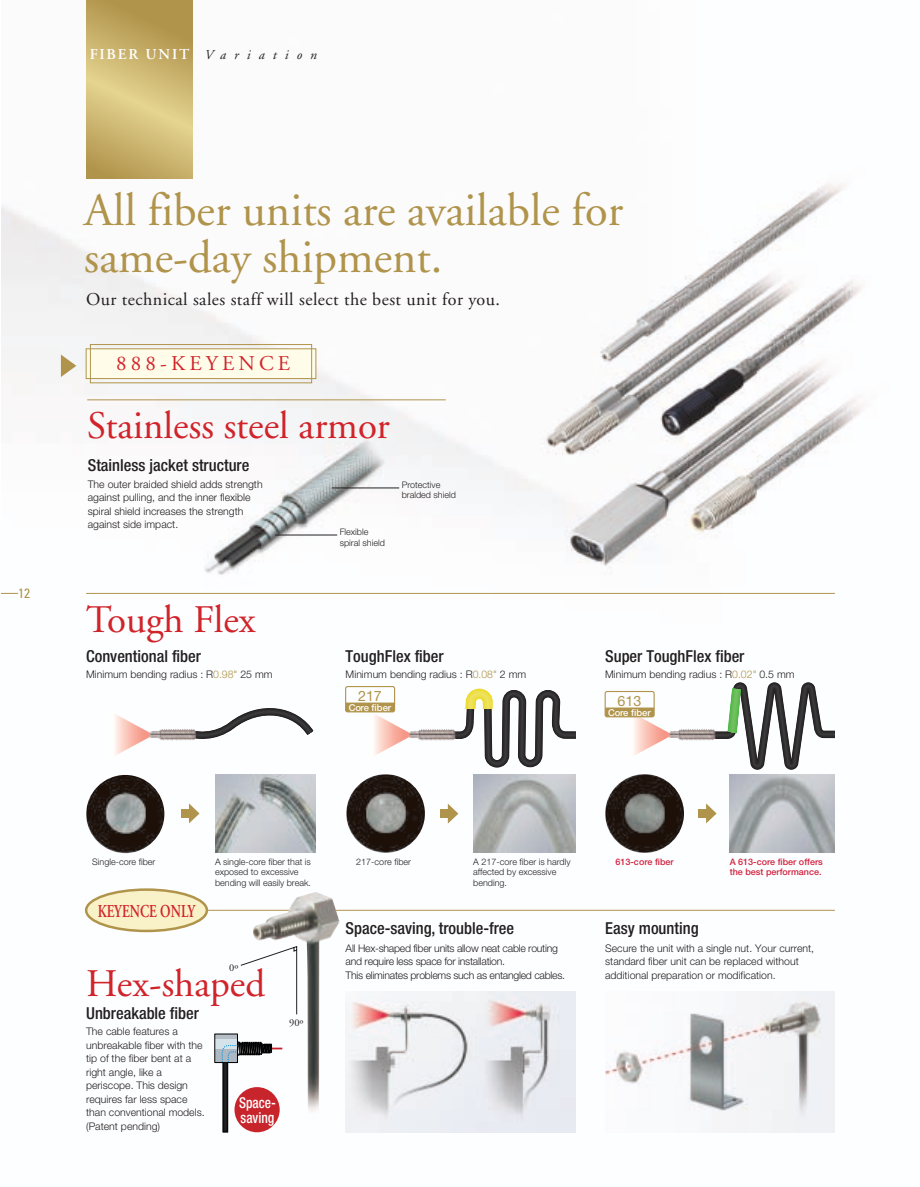
<style>
.page{position:relative;width:920px;height:1187px;background:#fff}
.page>*{position:absolute;margin:0;border:0;box-sizing:border-box;transform-origin:0 0}
.t1{font:46.5px/46.5px "Adobe Garamond";color:#b0944b}
.t2{font:39px "Adobe Garamond";color:#d1232a}
.t3{font:21px "Adobe Garamond";letter-spacing:.2em;color:#d1232a}
.t4{font:600 18.15px "Adobe Garamond";color:#d1232a;scale:.73 1}
.t5{font:18px "Adobe Garamond";letter-spacing:.025em;color:#231f20}
.t6{font:500 condensed 16.5px "Helvetica Neue";color:#231f20}
.t7{font:600 15px "Adobe Garamond";letter-spacing:.12em;color:#fff}
.t8{font:500 condensed 15px/15px "Helvetica Neue";color:#fff;scale:.9 1}
.t9{font:14.25px "Helvetica Neue";color:#b0944b}
.t10{font:condensed 13.5px "Univers";color:#b0944b}
.t11{font:300 10.5px/13.5px "Helvetica Neue";color:#231f20}
.t12{font:300 10.5px/13.5px "Helvetica Neue";letter-spacing:-.025em;color:#231f20}
.t13{font:10.5px "Adobe Garamond";color:#231f20}
.t14{font:500 9.45px "Helvetica Neue";color:#fff}
.t15{font:300 9px/10.5px "Helvetica Neue";color:#231f20}
.t16{font:500 9px/10.5px "Helvetica Neue";color:#d1213e}
.s1{font-weight:400;font-style:italic;font-size:13.5px;color:#231f20}
.s2{color:#b0944b}
</style>
<div class="page">
<img style="left:1px;top:0;width:862px;height:1133px">
<img style="left:345px;top:992px;width:230px;height:140px">
<img style="left:605px;top:992px;width:229px;height:140px">
<hr style="left:332px;top:487px;width:67px;height:1px;background:#231f20">
<hr style="left:275px;top:535px;width:62px;height:1px;background:#231f20">
<svg style="left:107px;top:709px;width:47px;height:51px"></svg>
<hr style="left:87px;top:399px;width:359px;height:1px;background:#b0944b">
<svg style="left:86px;top:0;width:106px;height:179px;background:#c9b16c"></svg>
<div style="left:234px;top:1087px;width:46px;height:45px;background:#c8242b;border-radius:50%"></div>
<div style="left:222px;top:1058px;width:6px;height:71px;background:#666768"></div>
<div style="left:223px;top:1058px;width:5px;height:71px;background:#080808"></div>
<hr style="left:223px;top:1058px;width:4px;height:71px;background:#0d0d0d">
<hr style="left:224px;top:1058px;width:3px;height:71px;background:#151515">
<hr style="left:224px;top:1058px;width:2px;height:71px;background:#1e1e1e">
<hr style="left:225px;top:1058px;width:1px;height:71px;background:#222">
<hr style="left:225px;top:1058px;width:1px;height:69px;background:#262626">
<div style="left:215px;top:1049px;width:22px;height:13px;background:#aeb8c3"></div>
<div style="left:215px;top:1038px;width:22px;height:11px;background:#d5e2ea"></div>
<svg style="left:215px;top:1034px;width:22px;height:4px"></svg>
<svg style="left:221px;top:1041px;width:32px;height:21px"></svg>
<svg style="left:1px;top:593px;width:17px;height:1px"></svg>
<svg style="left:61px;top:354px;width:15px;height:23px"></svg>
<div style="left:86px;top:348px;width:230px;height:31px;background:#fffde9;border:1px solid #b0944b"></div>
<div style="left:90px;top:344px;width:222px;height:39px;border:1px solid #b0944b"></div>
<img style="left:215px;top:774px;width:101px;height:79px">
<svg style="left:189px;top:803px;width:10px;height:20px"></svg>
<div style="left:181px;top:809px;width:11px;height:9px;background:#b0944b"></div>
<svg style="left:448px;top:803px;width:10px;height:20px"></svg>
<div style="left:440px;top:809px;width:11px;height:9px;background:#b0944b"></div>
<svg style="left:706px;top:803px;width:10px;height:20px"></svg>
<div style="left:698px;top:809px;width:11px;height:9px;background:#b0944b"></div>
<img style="left:346px;top:774px;width:79px;height:78px;border-radius:50%">
<img style="left:86px;top:775px;width:78px;height:78px;border-radius:50%">
<img style="left:605px;top:774px;width:79px;height:79px;border-radius:50%">
<img style="left:729px;top:774px;width:105px;height:79px">
<img style="left:473px;top:774px;width:102px;height:79px">
<div style="left:345px;top:686px;width:50px;height:26px;border:1px solid #b0944b;border-radius:2px"></div>
<img style="left:413px;top:728px;width:37px;height:14px">
<svg style="left:450px;top:687px;width:125px;height:87px"></svg>
<svg style="left:190px;top:693px;width:125px;height:51px"></svg>
<img style="left:150px;top:728px;width:46px;height:13px">
<svg style="left:345px;top:702px;width:68px;height:58px"></svg>
<img style="left:672px;top:728px;width:36px;height:13px">
<svg style="left:708px;top:680px;width:126px;height:91px"></svg>
<div style="left:604px;top:691px;width:50px;height:26px;border:1px solid #b0944b;border-radius:2px"></div>
<svg style="left:605px;top:707px;width:67px;height:53px"></svg>
<hr style="left:86px;top:910px;width:748px;height:1px;background:#b0944b">
<hr style="left:86px;top:593px;width:748px;height:1px;background:#b0944b">
<img style="left:253px;top:891px;width:86px;height:235px">
<svg style="left:240px;top:946px;width:57px;height:68px"></svg>
<div style="left:85px;top:888px;width:123px;height:44px;background:#f9f2c8;border:2px solid #b0944b;border-radius:50%"></div>
<p class="t10" style="left:18px;top:588px;width:13px">12</p>
<h3 class="t7" style="left:90px;top:48px;width:229px">FIBER UNIT <span class="s1">Variation</span></h3>
<h1 class="t1" style="left:84px;top:192px;width:540px">All fiber units are available for same-day shipment.</h1>
<h3 class="t5" style="left:86px;top:292px;width:415px">Our technical sales staff will select the best unit for you.</h3>
<h3 class="t3" style="left:116px;top:355px;width:176px">888-KEYENCE</h3>
<h2 class="t2" style="left:87px;top:410px;width:304px">Stainless steel armor</h2>
<h3 class="t6" style="left:88px;top:459px;width:163px">Stainless jacket structure</h3>
<p class="t11" style="left:88px;top:478px;width:176px">The outer braided shield adds strength against pulling, and the inner flexible spiral shield increases the strength against side impact.</p>
<p class="t15" style="left:340px;top:527px;width:47px">Flexible spiral shield</p>
<p class="t15" style="left:401px;top:480px;width:56px">Protective bralded shield</p>
<h2 class="t2" style="left:86px;top:603px;width:171px">Tough Flex</h2>
<h3 class="t6" style="left:86px;top:650px;width:116px">Conventional fiber</h3>
<p class="t11" style="left:86px;top:668px;width:188px">Minimum bending radius : R<span class="s2">0.98"</span> 25 mm</p>
<h3 class="t6" style="left:345px;top:650px;width:100px">ToughFlex fiber</h3>
<p class="t11" style="left:345px;top:668px;width:182px">Minimum bending radius : R<span class="s2">0.08"</span> 2 mm</p>
<h3 class="t9" style="left:358px;top:690px;width:25px">217</h3>
<p class="t14" style="left:349px;top:704px;width:44px">Core fiber</p>
<h3 class="t6" style="left:605px;top:650px;width:141px">Super ToughFlex fiber</h3>
<p class="t11" style="left:605px;top:668px;width:191px">Minimum bending radius : R<span class="s2">0.02"</span> 0.5 mm</p>
<h3 class="t9" style="left:617px;top:695px;width:25px">613</h3>
<p class="t14" style="left:608px;top:709px;width:44px">Core fiber</p>
<p class="t15" style="left:92px;top:857px;width:65px">Single-core fiber</p>
<p class="t15" style="left:356px;top:857px;width:56px">217-core fiber</p>
<p class="t16" style="left:615px;top:857px;width:60px">613-core fiber</p>
<p class="t16" style="left:729px;top:857px;width:95px">A 613-core fiber offers the best performance.</p>
<p class="t15" style="left:473px;top:857px;width:99px">A 217-core fiber is hardly affected by excessive bending.</p>
<p class="t15" style="left:215px;top:857px;width:98px">A single-core fiber that is exposed to excessive bending will easily break.</p>
<h3 class="t4" style="left:98px;top:904px;width:135px">KEYENCE ONLY</h3>
<p class="t13" style="left:229px;top:963px;width:11px">0º</p>
<h2 class="t2" style="left:86px;top:967px;width:181px">Hex-shaped</h2>
<h3 class="t6" style="left:86px;top:1006px;width:114px">Unbreakable fiber</h3>
<p class="t11" style="left:86px;top:1025px;width:120px">The cable features a unbreakable fiber with the tip of the fiber bent at a right angle, like a periscope. This design requires far less space than conventional models. (Patent pending)</p>
<h3 class="t8" style="left:239px;top:1096px;width:42px">Space&shy;saving</h3>
<p class="t13" style="left:289px;top:1018px;width:16px">90º</p>
<h3 class="t6" style="left:345px;top:922px;width:170px">Space-saving, trouble-free</h3>
<h3 class="t6" style="left:605px;top:922px;width:95px">Easy mounting</h3>
<p class="t11" style="left:605px;top:942px;width:210px">Secure the unit with a single nut. Your current, standard fiber unit can be replaced without additional preparation or modification.</p>
<p class="t12" style="left:345px;top:942px;width:221px">All Hex-shaped fiber units allow neat cable routing and require less space for installation.<br>This eliminates problems such as entangled cables.</p>
</div>
